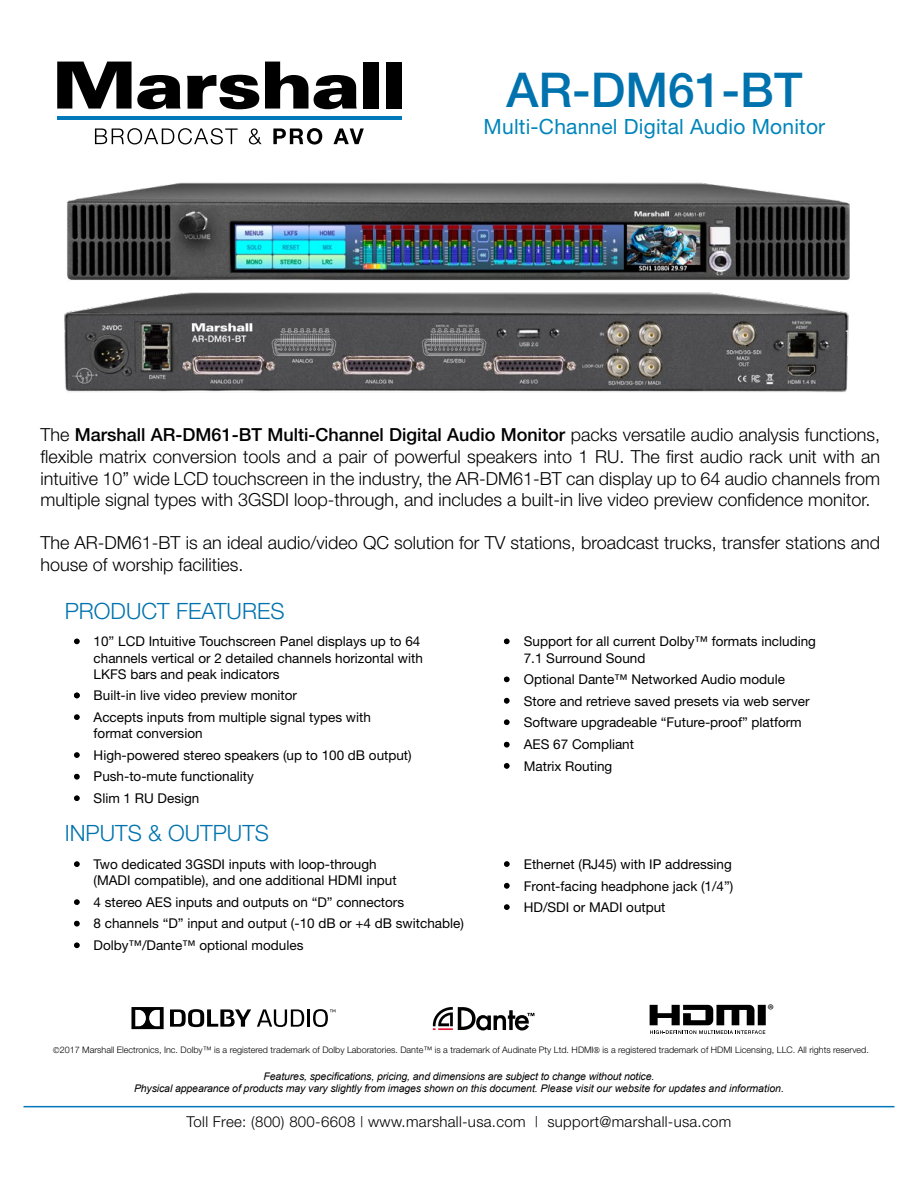
<style>
.page{position:relative;width:918px;height:1188px;background:#fff}
.page>*{position:absolute;margin:0;border:0;box-sizing:border-box;transform-origin:0 0}
.t1{font:500 48px "Helvetica Neue";color:#0073ae}
.t2{font:300 22.5px "Helvetica Neue";color:#0073ae}
.t3{font:21px "Helvetica Neue";letter-spacing:.01em;color:#0085bb}
.t4{font:300 18px/21.6px "Helvetica Neue";color:#000;text-align:justify}
.t5{font:15.6px "Myriad Pro";color:#000}
.t6{font:300 15px "Helvetica Neue";letter-spacing:.02em;color:#000}
.t7{font:13.5px/16.2px "Helvetica Neue";color:#000}
.t8{font:italic 10.5px/12.6px "Arial";letter-spacing:-.01em;color:#000;text-align:center}
.t9{font:300 9px "Helvetica Neue";color:#000}
.s1{font-weight:500}
.s2{font-family:"Akzelerat Condensed Normal";font-weight:400}
</style>
<div class="page">
<svg style="left:57px;top:62px;width:124px;height:47px"></svg>
<svg style="left:187px;top:75px;width:72px;height:34px"></svg>
<svg style="left:265px;top:62px;width:43px;height:47px"></svg>
<svg style="left:314px;top:75px;width:43px;height:34px"></svg>
<div style="left:364px;top:62px;width:15px;height:47px;background:#000"></div>
<div style="left:386px;top:62px;width:16px;height:47px;background:#000"></div>
<hr style="left:57px;top:116px;width:345px;height:4px;background:#0078b9">
<svg style="left:95px;top:128px;width:143px;height:16px"></svg>
<svg style="left:249px;top:128px;width:13px;height:16px"></svg>
<svg style="left:273px;top:128px;width:49px;height:17px"></svg>
<svg style="left:333px;top:128px;width:31px;height:16px"></svg>
<hr style="left:23px;top:1106px;width:872px;height:1px;background:#0078b9">
<svg style="left:257px;top:1009px;width:47px;height:18px"></svg>
<hr style="left:307px;top:1009px;width:3px;height:18px;background:#000">
<svg style="left:313px;top:1009px;width:22px;height:18px"></svg>
<svg style="left:131px;top:1007px;width:33px;height:22px"></svg>
<svg style="left:170px;top:1009px;width:81px;height:18px"></svg>
<svg style="left:433px;top:1007px;width:101px;height:23px"></svg>
<svg style="left:650px;top:1005px;width:116px;height:29px"></svg>
<img style="left:67px;top:182px;width:783px;height:98px">
<img style="left:64px;top:292px;width:785px;height:100px">
<svg style="left:74px;top:639px;width:6px;height:5px"></svg>
<svg style="left:74px;top:714px;width:6px;height:6px"></svg>
<svg style="left:74px;top:693px;width:6px;height:5px"></svg>
<svg style="left:74px;top:752px;width:6px;height:6px"></svg>
<svg style="left:74px;top:774px;width:6px;height:6px"></svg>
<svg style="left:74px;top:795px;width:6px;height:6px"></svg>
<svg style="left:74px;top:861px;width:6px;height:6px"></svg>
<svg style="left:74px;top:899px;width:6px;height:6px"></svg>
<svg style="left:74px;top:921px;width:6px;height:6px"></svg>
<svg style="left:74px;top:943px;width:6px;height:5px"></svg>
<svg style="left:504px;top:904px;width:6px;height:6px"></svg>
<svg style="left:504px;top:883px;width:6px;height:5px"></svg>
<svg style="left:504px;top:861px;width:6px;height:6px"></svg>
<svg style="left:504px;top:763px;width:6px;height:6px"></svg>
<svg style="left:504px;top:742px;width:6px;height:6px"></svg>
<svg style="left:504px;top:719px;width:6px;height:6px"></svg>
<svg style="left:504px;top:698px;width:6px;height:5px"></svg>
<svg style="left:504px;top:677px;width:6px;height:5px"></svg>
<svg style="left:504px;top:639px;width:6px;height:5px"></svg>
<h1 class="t1" style="left:506px;top:61px;width:298px">AR-DM61-BT</h1>
<h3 class="t3" style="left:484px;top:114px;width:343px">Multi-Channel Digital Audio Monitor</h3>
<p class="t4" style="left:40px;top:424px;width:841px">The <span class="s1">Marshall AR-DM61-BT Multi-Channel Digital Audio Monitor</span> packs versatile audio analysis functions, flexible matrix conversion tools and a pair of powerful speakers into 1 RU. The first audio rack unit with an intuitive 10” wide LCD touchscreen in the industry, the AR-DM61-BT can display up to 64 audio channels from multiple signal types with 3GSDI loop-through, and includes a built-in live video preview confidence monitor.</p>
<h3 class="t4" style="left:40px;top:532px;width:841px">The AR-DM61-BT is an ideal audio/video QC solution for TV stations, broadcast trucks, transfer stations and house of worship facilities.</h3>
<h2 class="t2" style="left:65px;top:598px;width:221px">PRODUCT FEATURES</h2>
<p class="t7" style="left:94px;top:633px;width:331px;text-indent:-20px">• 10” LCD Intuitive Touchscreen Panel displays up to 64 channels vertical or 2 detailed channels horizontal with<br>LKFS bars and peak indicators</p>
<p class="t7" style="left:73px;top:687px;width:225px">• Built-in live video preview monitor</p>
<p class="t7" style="left:94px;top:709px;width:279px;text-indent:-20px">• Accepts inputs from multiple signal types with format conversion</p>
<p class="t7" style="left:73px;top:747px;width:340px">• High-powered stereo speakers (up to 100 dB output)</p>
<p class="t7" style="left:73px;top:768px;width:182px">• Push-to-mute functionality</p>
<p class="t7" style="left:73px;top:790px;width:128px">• Slim 1 RU Design</p>
<h2 class="t2" style="left:65px;top:819px;width:206px">INPUTS &amp; OUTPUTS</h2>
<p class="t7" style="left:94px;top:856px;width:305px;text-indent:-20px">• Two dedicated 3GSDI inputs with loop-through (MADI compatible), and one additional HDMI input</p>
<p class="t7" style="left:73px;top:894px;width:332px">• 4 stereo AES inputs and outputs on “D” connectors</p>
<p class="t7" style="left:73px;top:915px;width:392px">• 8 channels “D” input and output (-10 dB or +4 dB switchable)</p>
<p class="t7" style="left:73px;top:937px;width:232px">• Dolby™/Dante™ optional modules</p>
<p class="t7" style="left:524px;top:633px;width:294px;text-indent:-20px">• Support for all current Dolby™ formats including<br>7.1 Surround Sound</p>
<p class="t7" style="left:504px;top:671px;width:283px">• Optional Dante™ Networked Audio module</p>
<p class="t7" style="left:504px;top:693px;width:308px">• Store and retrieve saved presets via web server</p>
<p class="t7" style="left:504px;top:714px;width:300px">• Software upgradeable “Future-proof” platform</p>
<p class="t7" style="left:504px;top:736px;width:132px">• AES 67 Compliant</p>
<p class="t7" style="left:504px;top:758px;width:110px">• Matrix Routing</p>
<p class="t7" style="left:504px;top:856px;width:230px">• Ethernet (RJ45) with IP addressing</p>
<p class="t7" style="left:504px;top:878px;width:231px">• Front-facing headphone jack (1/4”)</p>
<p class="t7" style="left:504px;top:899px;width:164px">• HD/SDI or MADI output</p>
<p class="t5" style="left:768px;top:1000px;width:8px">®</p>
<p class="t9" style="left:53px;top:1044px;width:817px"><span class="s2">©</span>2017 Marshall Electronics, Inc. Dolby™ is a registered trademark of Dolby Laboratories. Dante™ is a trademark of Audinate Pty Ltd. HDMI<span class="s2">®</span> is a registered trademark of HDMI Licensing, LLC. All rights reserved.</p>
<p class="t8" style="left:134px;top:1070px;width:651px">Features, specifications, pricing, and dimensions are subject to change without notice.<br>Physical appearance of products may vary slightly from images shown on this document. Please visit our website for updates and information.</p>
<p class="t6" style="left:187px;top:1113px;width:546px">Toll Free: (800) 800-6608 | www.marshall-usa.com | support@marshall-usa.com</p>
</div>
